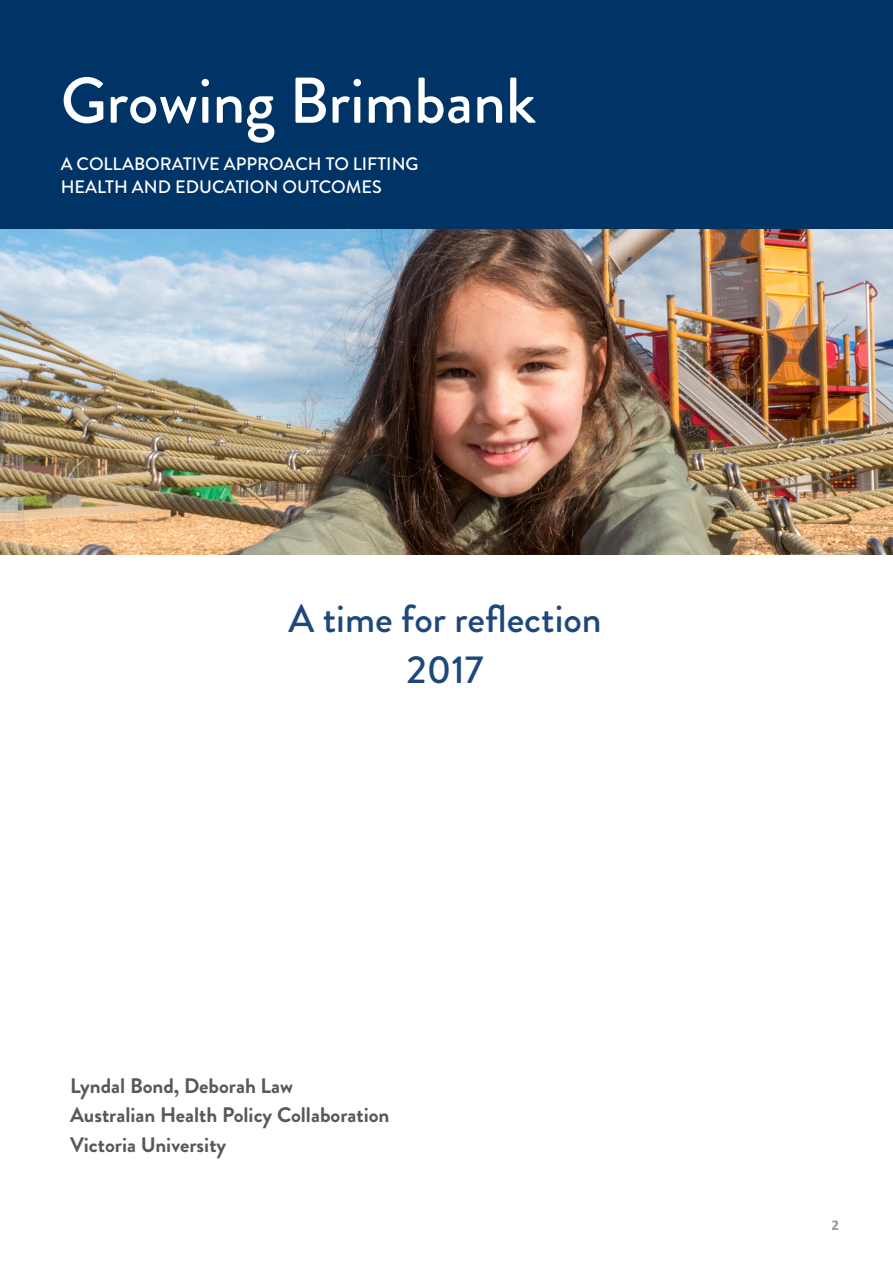
<style>
.page{position:relative;width:893px;height:1263px;background:#fff}
.page>*{position:absolute;margin:0;border:0;box-sizing:border-box;transform-origin:0 0}
.Body{font:500 64.5px "Brandon Grotesque";color:#fff}
.Body-2{font:500 39px/51px "Brandon Grotesque";color:#1e4879;text-align:center}
.Body_Bold{font:700 21px "Brandon Grotesque";color:#57585a}
.Body-3{font:500 18px/22.5px "Brandon Grotesque";color:#fff}
.t1{font:700 15px "Calibri";color:#939598}
</style>
<div class="page">
<div style="left:0;top:0;width:893px;height:234px;background:#036"></div>
<img style="left:0;top:230px;width:893px;height:325px">
<p class="Body" style="left:61px;top:56px;width:477px">Growing Brimbank</p>
<p class="Body-3" style="left:61px;top:153px;width:359px">A COLLABORATIVE APPROACH TO LIFTING<br>HEALTH AND EDUCATION OUTCOMES</p>
<p class="Body-2" style="left:288px;top:593px;width:315px">A time for reflection<br>2017</p>
<p class="Body_Bold" style="left:70px;top:1071px;width:224px">Lyndal Bond, Deborah Law</p>
<p class="Body_Bold" style="left:70px;top:1100px;width:321px">Australian Health Policy Collaboration</p>
<p class="Body_Bold" style="left:70px;top:1130px;width:158px">Victoria University</p>
<p class="t1" style="left:831px;top:1215px;width:9px">2</p>
</div>
